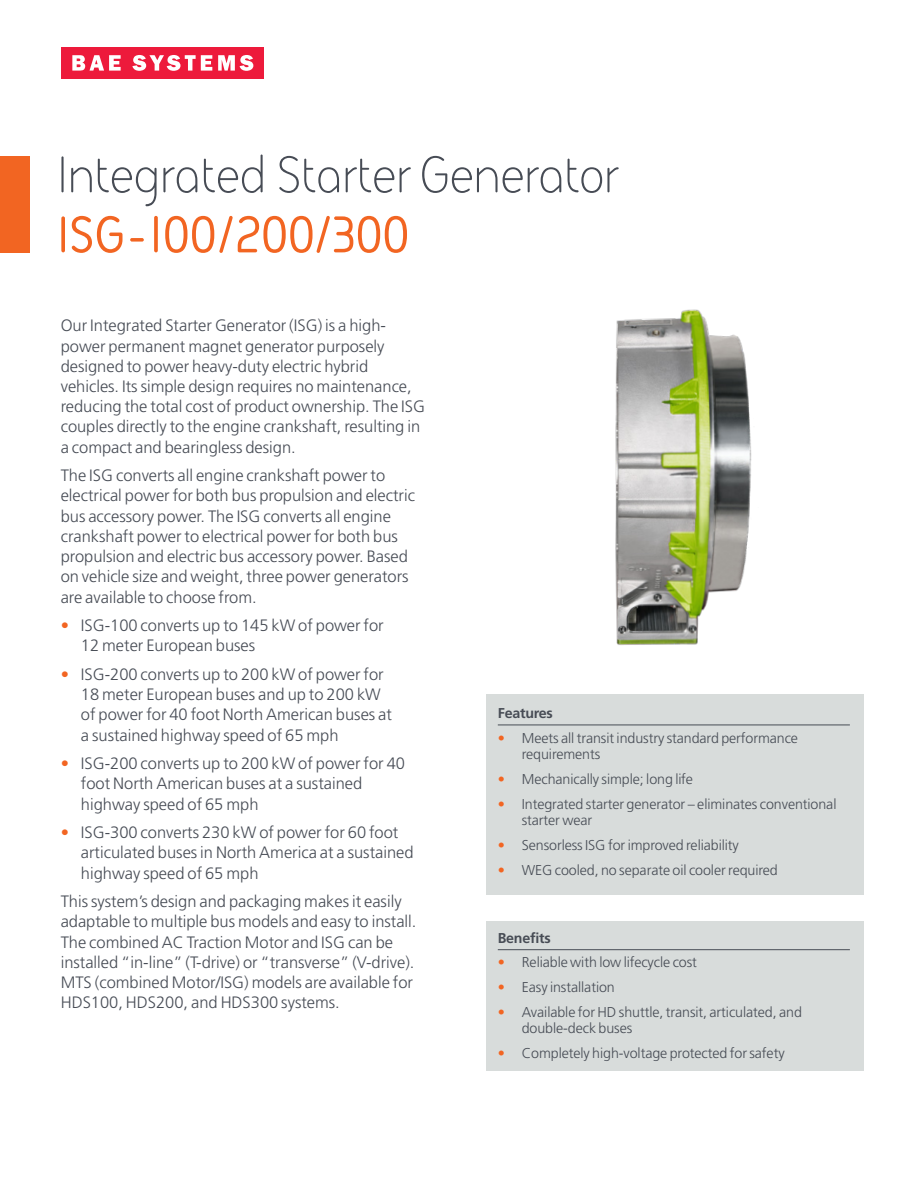
<style>
.page{position:relative;width:918px;height:1188px;background:#fff}
.page>*{position:absolute;margin:0;border:0;box-sizing:border-box;transform-origin:0 0}
.t1{font:52.5px "BAE Systems";letter-spacing:-.015em;color:#474c55}
.t2{font:700 52.5px "BAE Systems";letter-spacing:-.015em;color:#f26522}
.t3{font:300 16.5px/20.2px "Frutiger LT Pro";color:#474c55}
.t4{font:300 14.25px/16.5px "Frutiger LT Pro";letter-spacing:-.005em;color:#474c55}
.t5{font:700 14.25px "Frutiger LT Pro";letter-spacing:-.015em;color:#474c55}
.s1{color:#f26522}
</style>
<div class="page">
<div style="left:487px;top:694px;width:377px;height:201px;background:#d8dcdb"></div>
<div style="left:61px;top:47px;width:203px;height:32px;background:#ed1a3b"></div>
<svg style="left:218px;top:55px;width:35px;height:16px"></svg>
<svg style="left:132px;top:55px;width:80px;height:16px"></svg>
<svg style="left:72px;top:55px;width:49px;height:16px"></svg>
<hr style="left:498px;top:725px;width:352px;height:1px;background:#474c55">
<div style="left:487px;top:921px;width:377px;height:149px;background:#d8dcdb"></div>
<hr style="left:498px;top:949px;width:352px;height:1px;background:#474c55">
<div style="left:0;top:156px;width:30px;height:96px;background:#f26522"></div>
<img style="left:615px;top:309px;width:137px;height:336px">
<h1 class="t1" style="left:56px;top:140px;width:565px">Integrated Starter Generator</h1>
<h1 class="t2" style="left:56px;top:199px;width:355px">ISG-100/200/300</h1>
<p class="t3" style="left:61px;top:316px;width:366px">Our Integrated Starter Generator (ISG) is a high&shy;power permanent magnet generator purposely designed to power heavy-duty electric hybrid vehicles. Its simple design requires no maintenance, reducing the total cost of product ownership. The ISG couples directly to the engine crankshaft, resulting in a compact and bearingless design.</p>
<p class="t3" style="left:61px;top:466px;width:356px">The ISG converts all engine crankshaft power to electrical power for both bus propulsion and electric bus accessory power. The ISG converts all engine crankshaft power to electrical power for both bus propulsion and electric bus accessory power. Based on vehicle size and weight, three power generators are available to choose from.</p>
<p class="t3" style="left:81px;top:615px;width:304px;text-indent:-20px"><span class="s1">•</span> ISG-100 converts up to 145 kW of power for<br>12 meter European buses</p>
<p class="t3" style="left:81px;top:664px;width:313px;text-indent:-20px"><span class="s1">•</span> ISG-200 converts up to 200 kW of power for 18 meter European buses and up to 200 kW of power for 40 foot North American buses at a sustained highway speed of 65 mph</p>
<p class="t3" style="left:81px;top:753px;width:326px;text-indent:-20px"><span class="s1">•</span> ISG-200 converts up to 200 kW of power for 40 foot North American buses at a sustained highway speed of 65 mph</p>
<p class="t3" style="left:81px;top:822px;width:334px;text-indent:-20px"><span class="s1">•</span> ISG-300 converts 230 kW of power for 60 foot articulated buses in North America at a sustained highway speed of 65 mph</p>
<p class="t3" style="left:61px;top:891px;width:357px">This system’s design and packaging makes it easily adaptable to multiple bus models and easy to install.<br>The combined AC Traction Motor and ISG can be installed “in-line” (T-drive) or “transverse” (V-drive).<br>MTS (combined Motor/ISG) models are available for HDS100, HDS200, and HDS300 systems.</p>
<p class="t5" style="left:498px;top:704px;width:57px">Features</p>
<p class="t4" style="left:522px;top:730px;width:278px;text-indent:-24px"><span class="s1">•</span> Meets all transit industry standard performance requirements</p>
<p class="t4" style="left:498px;top:771px;width:197px"><span class="s1">•</span> Mechanically simple; long life</p>
<p class="t4" style="left:522px;top:796px;width:316px;text-indent:-24px"><span class="s1">•</span> Integrated starter generator – eliminates conventional starter wear</p>
<p class="t4" style="left:498px;top:837px;width:243px"><span class="s1">•</span> Sensorless ISG for improved reliability</p>
<p class="t4" style="left:498px;top:862px;width:282px"><span class="s1">•</span> WEG cooled, no separate oil cooler required</p>
<p class="t5" style="left:498px;top:929px;width:55px">Benefits</p>
<p class="t4" style="left:498px;top:954px;width:201px"><span class="s1">•</span> Reliable with low lifecycle cost</p>
<p class="t4" style="left:498px;top:979px;width:119px"><span class="s1">•</span> Easy installation</p>
<p class="t4" style="left:522px;top:1004px;width:282px;text-indent:-24px"><span class="s1">•</span> Available for HD shuttle, transit, articulated, and double-deck buses</p>
<p class="t4" style="left:498px;top:1045px;width:288px"><span class="s1">•</span> Completely high-voltage protected for safety</p>
</div>
